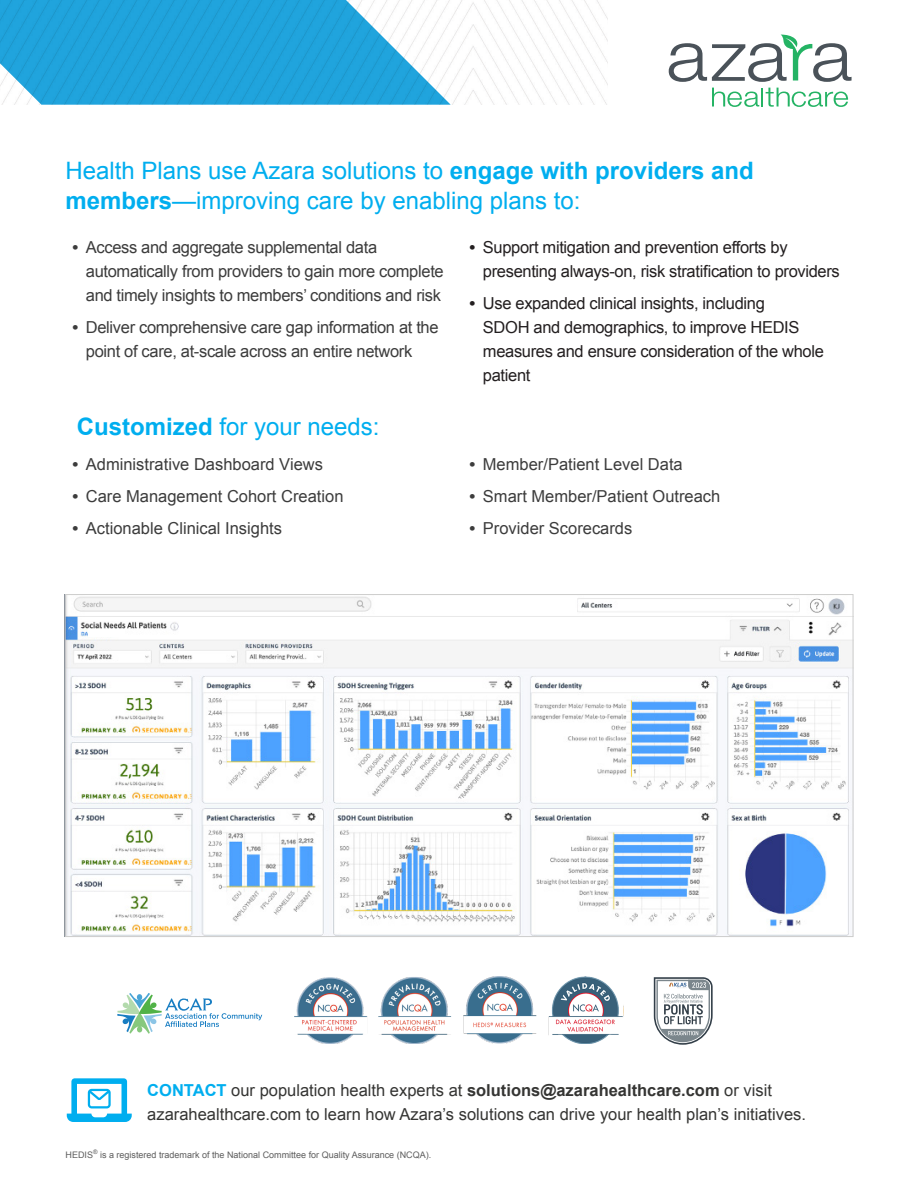
<style>
.page{position:relative;width:918px;height:1188px;background:#fff}
.page>*{position:absolute;margin:0;border:0;box-sizing:border-box;transform-origin:0 0}
.Bullet_Styles{font:24px/30px "Arial";color:#00aeef}
.azara_p1{font:24px "Arial";color:#00aeef}
.t1{font:16.5px/24px "Arial";letter-spacing:-.02em;color:#3c3c3c}
.t2{font:16.5px/24px "Arial";letter-spacing:-.02em;color:#231f20}
.t3{font:16.5px "Arial";color:#3c3c3c}
.azara_p1-2{font:16.5px/24px "Arial";color:#353533}
.t4{font:9px "Arial";color:#5d5d5d}
.s1{font-weight:700}
.s2{font-weight:700;color:#00aeef}
</style>
<div class="page">
<img style="left:451px;top:0;width:157px;height:105px">
<svg style="left:669px;top:35px;width:183px;height:47px"></svg>
<svg style="left:712px;top:88px;width:136px;height:19px"></svg>
<svg style="left:0;top:0;width:451px;height:105px;fill:#20a4dd"></svg>
<svg style="left:117px;top:993px;width:145px;height:41px"></svg>
<svg style="left:67px;top:1078px;width:65px;height:44px"></svg>
<svg style="left:654px;top:977px;width:59px;height:68px"></svg>
<img style="left:295px;top:977px;width:328px;height:67px">
<img style="left:67px;top:596px;width:784px;height:339px">
<div style="left:89px;top:629px;width:36px;height:7px;background:#fff"></div>
<p class="Bullet_Styles" style="left:66px;top:155px;width:690px">Health Plans use Azara solutions to <span class="s1">engage with providers and members</span>—improving care by enabling plans to:</p>
<p class="t1" style="left:86px;top:235px;width:359px;text-indent:-14px"><span class="s1">•</span> Access and aggregate supplemental data automatically from providers to gain more complete and timely insights to members’ conditions and risk</p>
<p class="t1" style="left:86px;top:316px;width:354px;text-indent:-14px"><span class="s1">•</span> Deliver comprehensive care gap information at the point of care, at-scale across an entire network</p>
<p class="azara_p1" style="left:77px;top:411px;width:304px"><span class="s1">Customized</span> for your needs:</p>
<p class="t3" style="left:72px;top:453px;width:252px"><span class="s1">•</span> Administrative Dashboard Views</p>
<p class="t3" style="left:72px;top:485px;width:273px"><span class="s1">•</span> Care Management Cohort Creation</p>
<p class="t3" style="left:72px;top:518px;width:211px"><span class="s1">•</span> Actionable Clinical Insights</p>
<p class="t2" style="left:483px;top:235px;width:358px;text-indent:-14px"><span class="s1">•</span> Support mitigation and prevention efforts by presenting always-on, risk stratification to providers</p>
<p class="t2" style="left:483px;top:292px;width:342px;text-indent:-14px"><span class="s1">•</span> Use expanded clinical insights, including<br>SDOH and demographics, to improve HEDIS measures and ensure consideration of the whole patient</p>
<p class="t3" style="left:469px;top:453px;width:215px"><span class="s1">•</span> Member/Patient Level Data</p>
<p class="t3" style="left:469px;top:485px;width:253px"><span class="s1">•</span> Smart Member/Patient Outreach</p>
<p class="t3" style="left:469px;top:518px;width:164px"><span class="s1">•</span> Provider Scorecards</p>
<p class="azara_p1-2" style="left:147px;top:1078px;width:660px"><span class="s2">CONTACT</span> our population health experts at <span class="s1">solutions@azarahealthcare.com</span> or visit azarahealthcare.com to learn how Azara’s solutions can drive your health plan’s initiatives.</p>
<p class="t4" style="left:66px;top:1149px;width:367px">HEDIS<sup>®</sup> is a registered trademark of the National Committee for Quality Assurance (NCQA).</p>
</div>
